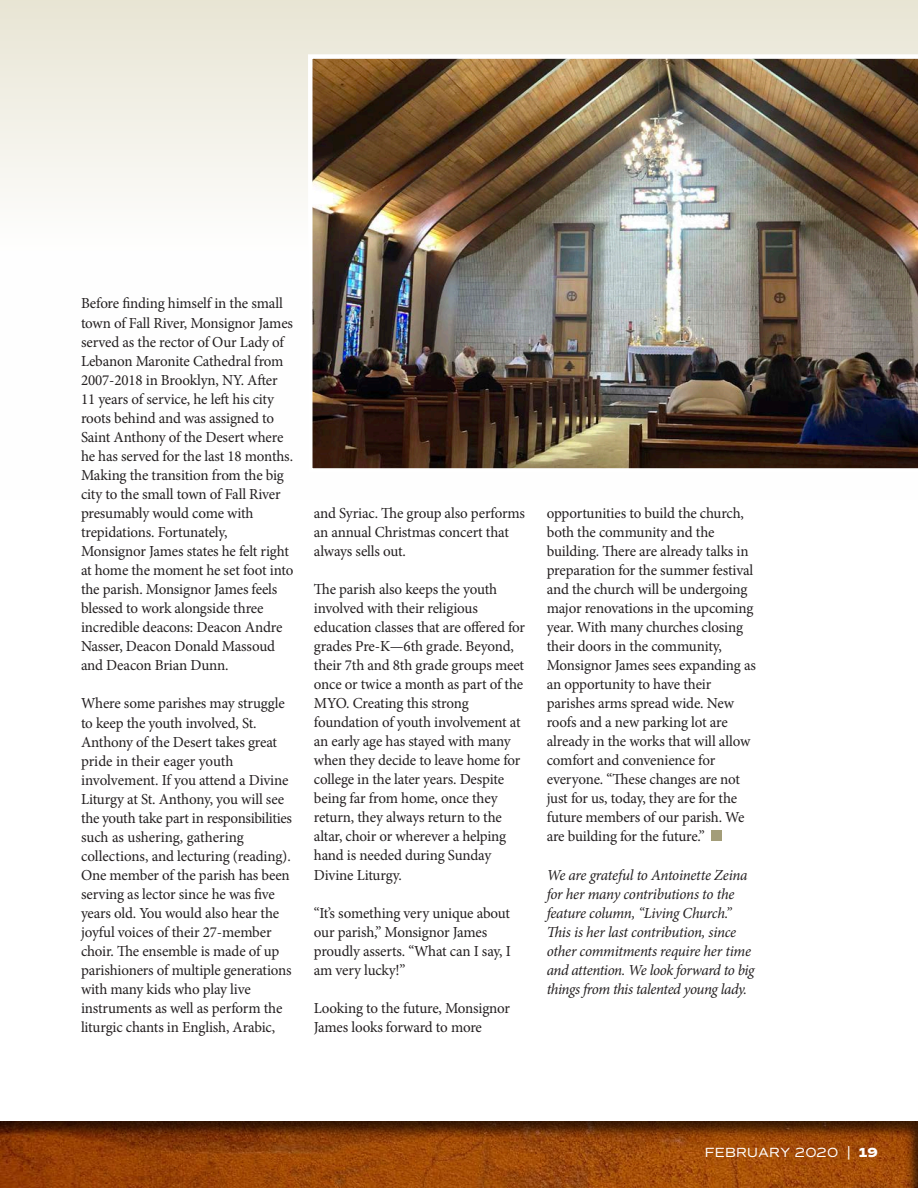
<style>
.page{position:relative;width:918px;height:1188px;background:#fff}
.page>*{position:absolute;margin:0;border:0;box-sizing:border-box;transform-origin:0 0}
.t1{font:15.3px/19px "Minion Pro";letter-spacing:-.01em;color:#231f20}
.t2{font:italic 15.3px/19px "Minion Pro";letter-spacing:-.025em;color:#231f20}
.t3{font:13.5px "Commuters Sans";letter-spacing:.02em;color:#fff}
.s1{font-weight:800}
</style>
<div class="page">
<div style="left:0;top:1118px;width:918px;height:70px;background:#231f20;opacity:.75"></div>
<div style="left:0;top:0;width:918px;height:499px;background:linear-gradient(to bottom,#edebde,#fff)"></div>
<div style="left:711px;top:831px;width:11px;height:10px;background:#a39d79"></div>
<img style="left:308px;top:54px;width:610px;height:419px">
<p class="t1" style="left:81px;top:294px;width:214px">Before finding himself in the small town of Fall River, Monsignor James served as the rector of Our Lady of<br>Lebanon Maronite Cathedral from<br>2007-2018 in Brooklyn, NY. After<br>11 years of service, he left his city roots behind and was assigned to<br>Saint Anthony of the Desert where he has served for the last 18 months.<br>Making the transition from the big city to the small town of Fall River presumably would come with trepidations. Fortunately,<br>Monsignor James states he felt right at home the moment he set foot into the parish. Monsignor James feels blessed to work alongside three incredible deacons: Deacon Andre<br>Nasser, Deacon Donald Massoud and Deacon Brian Dunn.</p>
<p class="t1" style="left:81px;top:694px;width:213px">Where some parishes may struggle to keep the youth involved, St.<br>Anthony of the Desert takes great pride in their eager youth involvement. If you attend a Divine Liturgy at St. Anthony, you will see the youth take part in responsibilities such as ushering, gathering collections, and lecturing (reading).<br>One member of the parish has been serving as lector since he was five years old. You would also hear the joyful voices of their 27-member choir. The ensemble is made of up parishioners of multiple generations with many kids who play live instruments as well as perform the liturgic chants in English, Arabic,</p>
<p class="t1" style="left:314px;top:503px;width:213px">and Syriac. The group also performs an annual Christmas concert that always sells out.</p>
<p class="t1" style="left:314px;top:579px;width:213px">The parish also keeps the youth involved with their religious education classes that are offered for grades Pre-K—6th grade. Beyond, their 7th and 8th grade groups meet once or twice a month as part of the<br>MYO. Creating this strong foundation of youth involvement at an early age has stayed with many when they decide to leave home for college in the later years. Despite being far from home, once they return, they always return to the altar, choir or wherever a helping hand is needed during Sunday<br>Divine Liturgy.</p>
<p class="t1" style="left:314px;top:903px;width:198px">“It’s something very unique about our parish,” Monsignor James proudly asserts. “What can I say, I am very lucky!”</p>
<p class="t1" style="left:314px;top:999px;width:198px">Looking to the future, Monsignor<br>James looks forward to more</p>
<p class="t1" style="left:547px;top:503px;width:211px">opportunities to build the church, both the community and the building. There are already talks in preparation for the summer festival and the church will be undergoing major renovations in the upcoming year. With many churches closing their doors in the community,<br>Monsignor James sees expanding as an opportunity to have their parishes arms spread wide. New roofs and a new parking lot are already in the works that will allow comfort and convenience for everyone. “These changes are not just for us, today, they are for the future members of our parish. We are building for the future.”</p>
<p class="t2" style="left:547px;top:865px;width:209px">We are grateful to Antoinette Zeina for her many contributions to the feature column, “Living Church.” This is her last contribution, since other commitments require her time and attention. We look forward to big things from this talented young lady.</p>
<p class="t3" style="left:705px;top:1145px;width:175px">FEBRUARY 2020 | <span class="s1">19</span></p>
</div>
